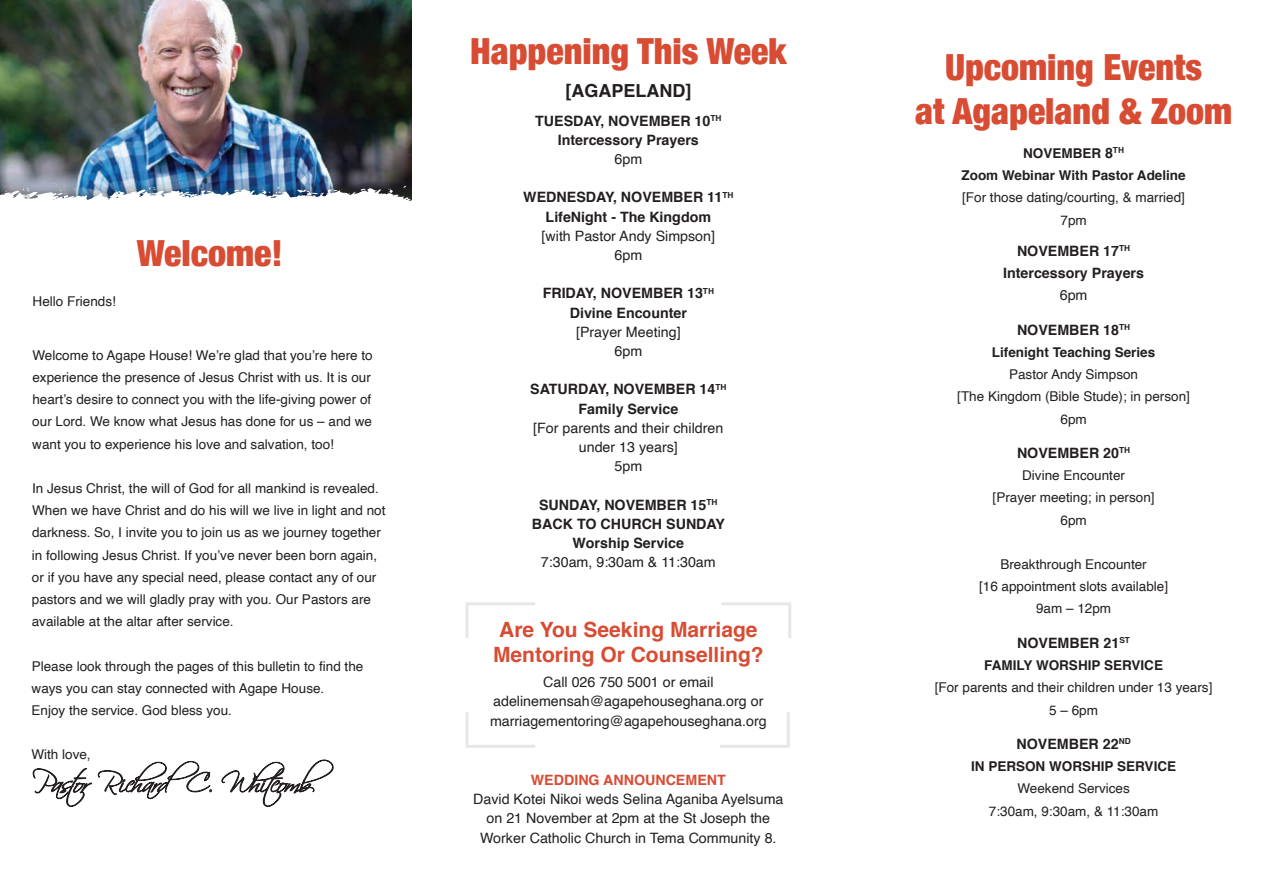
<style>
.page{position:relative;width:1263px;height:893px;background:#fff}
.page>*{position:absolute;margin:0;border:0;box-sizing:border-box;transform-origin:0 0}
.t1{font:900 condensed 36px/43.2px "Helvetica Neue";color:#d74c33;text-align:center}
.t2{font:700 21px/25.2px "Helvetica";color:#d74c33}
.t3{font:700 18px "Helvetica";color:#231f20}
.t4{font:14.25px/19.2px "Helvetica";color:#231f20;text-align:center}
.t5{font:700 14.25px/19.2px "Helvetica";color:#231f20;text-align:center}
.t6{font:700 14.25px "Helvetica";color:#d74c33}
.t7{font:13.5px/22.2px "Helvetica";color:#231f20;text-align:center}
.t8{font:700 13.5px/22.2px "Helvetica";color:#231f20;text-align:center}
.s1{font-size:14.25px}
</style>
<div class="page">
<img style="left:0;top:0;width:411px;height:161px">
<img style="left:0;top:161px;width:411px;height:24px">
<svg style="left:53px;top:182px;width:23px;height:3px"></svg>
<img style="left:0;top:185px;width:411px;height:17px">
<svg style="left:234px;top:190px;width:6px;height:3px"></svg>
<svg style="left:115px;top:190px;width:4px;height:4px"></svg>
<svg style="left:130px;top:185px;width:27px;height:10px"></svg>
<svg style="left:171px;top:181px;width:45px;height:15px"></svg>
<svg style="left:360px;top:189px;width:6px;height:3px"></svg>
<svg style="left:387px;top:189px;width:7px;height:4px"></svg>
<svg style="left:261px;top:188px;width:9px;height:6px"></svg>
<svg style="left:297px;top:188px;width:45px;height:7px"></svg>
<svg style="left:276px;top:187px;width:7px;height:7px"></svg>
<svg style="left:33px;top:768px;width:59px;height:39px"></svg>
<svg style="left:98px;top:761px;width:114px;height:38px"></svg>
<svg style="left:222px;top:760px;width:111px;height:47px"></svg>
<svg style="left:465px;top:602px;width:70px;height:36px"></svg>
<svg style="left:720px;top:712px;width:70px;height:36px"></svg>
<svg style="left:721px;top:602px;width:70px;height:36px"></svg>
<svg style="left:465px;top:712px;width:70px;height:36px"></svg>
<p class="t7" style="left:33px;top:291px;width:85px">Hello Friends!</p>
<h1 class="t1" style="left:137px;top:230px;width:147px">Welcome!</h1>
<p class="t7" style="left:32px;top:344px;width:342px;text-align:left">Welcome to Agape House! We’re glad that you’re here to experience the presence of Jesus Christ with us. It is our heart’s desire to connect you with the life-giving power of our Lord. We know what Jesus has done for us – and we want you to experience his love and salvation, too!</p>
<p class="t7" style="left:32px;top:477px;width:355px;text-align:left">In Jesus Christ, the will of God for all mankind is revealed.<br>When we have Christ and do his will we live in light and not darkness. So, I invite you to join us as we journey together in following Jesus Christ. If you’ve never been born again, or if you have any special need, please contact any of our pastors and we will gladly pray with you. Our Pastors are available at the altar after service.</p>
<p class="t7" style="left:32px;top:655px;width:333px;text-align:left">Please look through the pages of this bulletin to find the ways you can stay connected with Agape House.<br>Enjoy the service. God bless you.</p>
<p class="t7" style="left:31px;top:744px;width:61px">With love,</p>
<h1 class="t1" style="left:470px;top:27px;width:318px">Happening This Week</h1>
<h3 class="t3" style="left:565px;top:77px;width:127px">[AGAPELAND]</h3>
<p class="t5" style="left:535px;top:111px;width:188px">TUESDAY, NOVEMBER 10<sup>TH<br></sup>Intercessory Prayers</p>
<p class="t4" style="left:614px;top:150px;width:29px">6pm</p>
<p class="t5" style="left:523px;top:188px;width:212px">WEDNESDAY, NOVEMBER 11<sup>TH<br></sup>LifeNight - The Kingdom</p>
<p class="t4" style="left:542px;top:227px;width:175px">[with Pastor Andy Simpson]<br>6pm</p>
<p class="t5" style="left:543px;top:284px;width:173px">FRIDAY, NOVEMBER 13<sup>TH<br></sup>Divine Encounter</p>
<p class="t4" style="left:576px;top:323px;width:106px">[Prayer Meeting]<br>6pm</p>
<p class="t5" style="left:530px;top:380px;width:198px">SATURDAY, NOVEMBER 14<sup>TH<br></sup>Family Service</p>
<p class="t4" style="left:533px;top:419px;width:192px">[For parents and their children under 13 years]<br>5pm</p>
<p class="t5" style="left:532px;top:495px;width:195px">SUNDAY, NOVEMBER 15<sup>TH<br></sup>BACK TO CHURCH SUNDAY<br>Worship Service</p>
<p class="t4" style="left:541px;top:553px;width:176px">7:30am, 9:30am &amp; 11:30am</p>
<h2 class="t2" style="left:493px;top:617px;width:272px">Are You Seeking Marriage<br>Mentoring Or Counselling?</h2>
<p class="t4" style="left:490px;top:673px;width:278px">Call 026 750 5001 or email adelinemensah@agapehouseghana.org or marriagementoring@agapehouseghana.org</p>
<p class="t6" style="left:531px;top:768px;width:196px">WEDDING ANNOUNCEMENT</p>
<p class="t4" style="left:473px;top:790px;width:312px">David Kotei Nikoi weds Selina Aganiba Ayelsuma on 21 November at 2pm at the St Joseph the<br>Worker Catholic Church in Tema Community 8.</p>
<h1 class="t1" style="left:915px;top:44px;width:318px">Upcoming Events<br>at Agapeland &amp; Zoom</h1>
<p class="t8" style="left:961px;top:142px;width:226px">NOVEMBER <span class="s1">8</span><sup>TH<br></sup>Zoom Webinar With Pastor Adeline</p>
<p class="t7" style="left:962px;top:187px;width:224px">[For those dating/courting, &amp; married]<br>7pm</p>
<p class="t5" style="left:1003px;top:240px;width:142px;line-height:22.2px">NOVEMBER 17<sup>TH<br></sup>Intercessory Prayers</p>
<p class="t4" style="left:1060px;top:286px;width:29px">6pm</p>
<p class="t5" style="left:1017px;top:320px;width:115px">NOVEMBER 18<sup>TH</sup></p>
<p class="t8" style="left:992px;top:341px;width:165px">Lifenight Teaching Series</p>
<p class="t7" style="left:957px;top:364px;width:234px">Pastor Andy Simpson<br>[The Kingdom (Bible Stude); in person]<br>6pm</p>
<p class="t5" style="left:1017px;top:444px;width:115px">NOVEMBER 20<sup>TH</sup></p>
<p class="t7" style="left:992px;top:465px;width:164px">Divine Encounter<br>[Prayer meeting; in person]<br>6pm</p>
<p class="t7" style="left:979px;top:554px;width:191px">Breakthrough Encounter<br>[16 appointment slots available]<br>9am – 12pm</p>
<p class="t5" style="left:1017px;top:633px;width:114px">NOVEMBER 21<sup>ST</sup></p>
<p class="t8" style="left:984px;top:654px;width:180px">FAMILY WORSHIP SERVICE</p>
<p class="t7" style="left:935px;top:677px;width:279px">[For parents and their children under 13 years]<br>5 – 6pm</p>
<p class="t5" style="left:1016px;top:735px;width:116px">NOVEMBER 22<sup>ND</sup></p>
<p class="t8" style="left:971px;top:756px;width:207px">IN PERSON WORSHIP SERVICE</p>
<p class="t7" style="left:989px;top:778px;width:171px">Weekend Services<br>7:30am, 9:30am, &amp; 11:30am</p>
</div>
